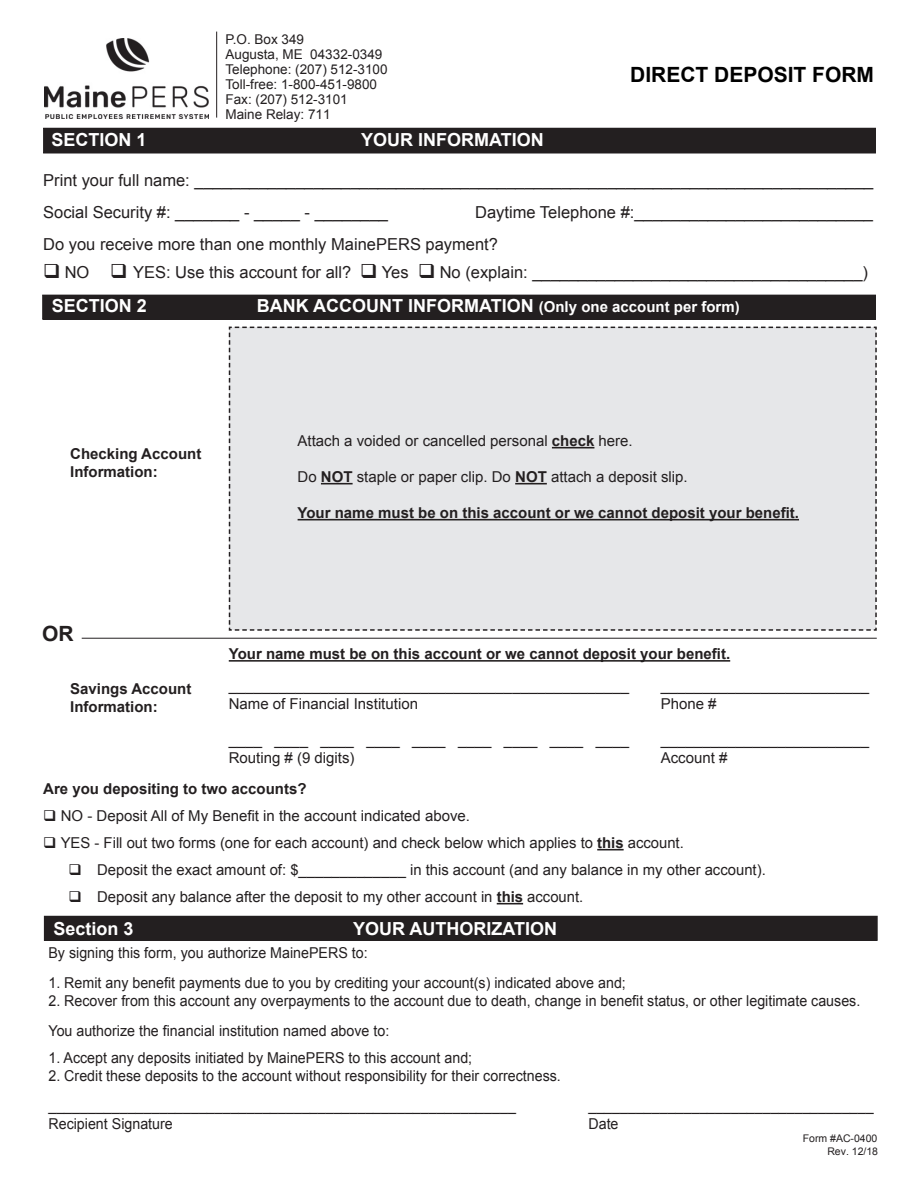
<style>
.page{position:relative;width:918px;height:1188px;background:#fff}
.page>*{position:absolute;margin:0;border:0;box-sizing:border-box;transform-origin:0 0}
.t1{font:700 21px "Arial";color:#000}
.t2{font:700 21px "Arial";color:#231f20}
.Body_text{font:700 18px "Arial";color:#fff}
.Body_text-2{font:16.5px/31.8px "Arial";color:#231f20}
.Body_text-3{font:15px "Arial";color:#231f20}
.Body_text-4{font:15px "Arial";color:#231f20;scale:.95 1}
.Body_text-5{font:700 15px "Arial";color:#231f20}
.Body_text-6{font:700 15px "Arial";color:#fff}
.t3{font:13.5px/15px "Arial";color:#231f20}
.t4{font:10.5px "Arial";color:#231f20}
.s1{font-size:18px}
.s2{font-weight:700}
</style>
<div class="page">
<svg style="left:597px;top:849px;width:27px;height:1px"></svg>
<svg style="left:497px;top:903px;width:26px;height:1px"></svg>
<hr style="left:216px;top:32px;width:1px;height:86px;background:#231f20">
<div style="left:44px;top:128px;width:831px;height:25px;background:#231f20"></div>
<div style="left:43px;top:295px;width:832px;height:24px;background:#231f20"></div>
<div style="left:42px;top:295px;width:834px;height:25px;border:1px solid #231f20"></div>
<div style="left:44px;top:916px;width:833px;height:24px;background:#231f20"></div>
<div style="left:44px;top:916px;width:834px;height:25px;border:1px solid #231f20"></div>
<div style="left:228px;top:326px;width:649px;height:305px;background:#e6e7e9"></div>
<hr style="left:552px;top:447px;width:42px;height:1px;background:#231f20">
<hr style="left:321px;top:483px;width:32px;height:1px;background:#231f20">
<hr style="left:515px;top:483px;width:32px;height:1px;background:#231f20">
<hr style="left:298px;top:519px;width:501px;height:1px;background:#231f20">
<hr style="left:82px;top:638px;width:795px;height:1px;background:#231f20">
<hr style="left:229px;top:660px;width:501px;height:2px;background:#231f20">
<img style="left:45px;top:38px;width:163px;height:80px">
<p class="t3" style="left:226px;top:32px;width:164px">P.O. Box 349<br>Augusta, ME 04332-0349<br>Telephone: (207) 512-3100<br>Toll-free: 1-800-451-9800<br>Fax: (207) 512-3101<br>Maine Relay: 711</p>
<p class="t1" style="left:630px;top:60px;width:245px">DIRECT DEPOSIT FORM</p>
<p class="Body_text" style="left:51px;top:128px;width:97px">SECTION 1</p>
<p class="Body_text" style="left:361px;top:128px;width:184px">YOUR INFORMATION</p>
<p class="Body_text-2" style="left:43px;top:165px;width:832px">Print your full name: __________________________________________________________________________</p>
<p class="Body_text-2" style="left:43px;top:197px;width:346px">Social Security #: _______ - _____ - ________</p>
<p class="Body_text-2" style="left:43px;top:197px;width:831px;text-indent:432px">Daytime Telephone #:__________________________<br>Do you receive more than one monthly MainePERS payment?</p>
<p class="Body_text-2" style="left:43px;top:256px;width:826px">❑ NO ❑ YES: Use this account for all? ❑ Yes ❑ No (explain: ____________________________________)</p>
<p class="Body_text" style="left:52px;top:294px;width:97px">SECTION 2</p>
<p class="Body_text-6" style="left:257px;top:297px;width:484px"><span class="s1">BANK ACCOUNT INFORMATION</span> (Only one account per form)</p>
<p class="Body_text-5" style="left:70px;top:444px;width:133px">Checking Account</p>
<p class="Body_text-5" style="left:70px;top:462px;width:89px">Information:</p>
<p class="Body_text-3" style="left:298px;top:431px;width:337px">Attach a voided or cancelled personal <span class="s2">check</span> here.</p>
<p class="Body_text-3" style="left:298px;top:467px;width:392px">Do <span class="s2">NOT</span> staple or paper clip. Do <span class="s2">NOT</span> attach a deposit slip.</p>
<p class="Body_text-5" style="left:298px;top:503px;width:503px">Your name must be on this account or we cannot deposit your benefit.</p>
<p class="t2" style="left:42px;top:619px;width:33px">OR</p>
<p class="Body_text-5" style="left:70px;top:678px;width:123px">Savings Account</p>
<p class="Body_text-5" style="left:70px;top:696px;width:89px">Information:</p>
<p class="Body_text-5" style="left:229px;top:644px;width:503px">Your name must be on this account or we cannot deposit your benefit.</p>
<p class="Body_text-3" style="left:229px;top:676px;width:402px">________________________________________________</p>
<p class="Body_text-3" style="left:661px;top:676px;width:210px">_________________________</p>
<p class="Body_text-3" style="left:229px;top:694px;width:191px">Name of Financial Institution</p>
<p class="Body_text-3" style="left:661px;top:694px;width:57px">Phone #</p>
<p class="Body_text-3" style="left:229px;top:730px;width:402px">____ ____ ____ ____ ____ ____ ____ ____ ____</p>
<p class="Body_text-3" style="left:661px;top:730px;width:210px">_________________________</p>
<p class="Body_text-3" style="left:229px;top:748px;width:127px">Routing # (9 digits)</p>
<p class="Body_text-3" style="left:661px;top:748px;width:68px">Account #</p>
<p class="Body_text-5" style="left:43px;top:779px;width:265px">Are you depositing to two accounts?</p>
<p class="Body_text-3" style="left:43px;top:806px;width:428px">❑ NO - Deposit All of My Benefit in the account indicated above.</p>
<p class="Body_text-3" style="left:43px;top:833px;width:642px">❑ YES - Fill out two forms (one for each account) and check below which applies to <span class="s2">this</span> account.</p>
<p class="Body_text-3" style="left:69px;top:860px;width:699px">❑ Deposit the exact amount of: $_____________ in this account (and any balance in my other account).</p>
<p class="Body_text-3" style="left:69px;top:887px;width:516px">❑ Deposit any balance after the deposit to my other account in <span class="s2">this</span> account.</p>
<p class="Body_text" style="left:54px;top:916px;width:82px">Section 3</p>
<p class="Body_text" style="left:353px;top:916px;width:205px">YOUR AUTHORIZATION</p>
<p class="Body_text-4" style="left:48px;top:943px;width:337px">By signing this form, you authorize MainePERS to:</p>
<p class="Body_text-4" style="left:48px;top:973px;width:609px">1. Remit any benefit payments due to you by crediting your account(s) indicated above and;</p>
<p class="Body_text-4" style="left:48px;top:991px;width:856px">2. Recover from this account any overpayments to the account due to death, change in benefit status, or other legitimate causes.</p>
<p class="Body_text-4" style="left:48px;top:1021px;width:360px">You authorize the financial institution named above to:</p>
<p class="Body_text-4" style="left:48px;top:1048px;width:448px">1. Accept any deposits initiated by MainePERS to this account and;</p>
<p class="Body_text-4" style="left:48px;top:1066px;width:541px">2. Credit these deposits to the account without responsibility for their correctness.</p>
<p class="Body_text-4" style="left:48px;top:1096px;width:494px">___________________________________________________________</p>
<p class="Body_text-4" style="left:588px;top:1096px;width:302px">____________________________________</p>
<p class="Body_text-4" style="left:48px;top:1114px;width:132px">Recipient Signature</p>
<p class="Body_text-4" style="left:588px;top:1114px;width:33px">Date</p>
<p class="t4" style="left:803px;top:1131px;width:76px">Form #AC-0400</p>
<p class="t4" style="left:827px;top:1145px;width:52px">Rev. 12/18</p>
</div>
